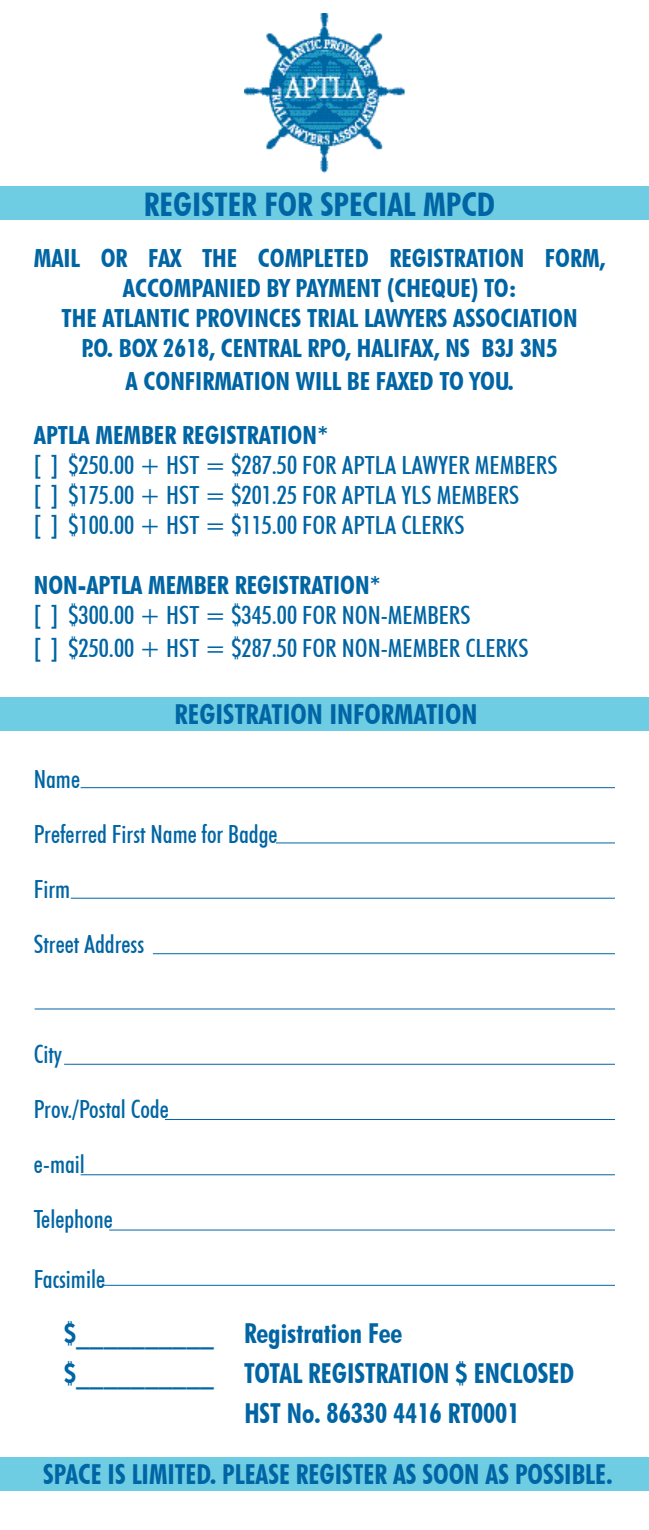
<style>
.page{position:relative;width:649px;height:1530px;background:#fff}
.page>*{position:absolute;margin:0;border:0;box-sizing:border-box;transform-origin:0 0}
.body{font:700 condensed 32.5px "Futura BT";color:#0065a4;scale:1.05 1}
.body-2{font:700 condensed 27.5px "Futura BT";color:#0065a4}
.body-3{font:700 condensed 27.5px "Futura BT";color:#0065a4;scale:1.05 1}
.body-4{font:700 condensed 25px/30px "Futura BT";color:#0065a4;text-align:center;scale:1.05 1}
.body-5{font:500 condensed 25px "Futura BT";color:#0065a4;scale:1.05 1}
.body-6{font:500 condensed 25px "Futura BT";color:#0065a4}
</style>
<div class="page">
<div style="left:0;top:186px;width:648px;height:34px;background:#6fcde3"></div>
<img style="left:245px;top:13px;width:158px;height:159px">
<div style="left:0;top:697px;width:648px;height:33px;background:#6fcde3"></div>
<div style="left:0;top:1458px;width:648px;height:33px;background:#6fcde3"></div>
<hr style="left:80px;top:787px;width:568px;height:1px;background:#0065a4">
<hr style="left:276px;top:843px;width:372px;height:1px;background:#0065a4">
<hr style="left:71px;top:898px;width:577px;height:1px;background:#0065a4">
<hr style="left:153px;top:953px;width:495px;height:1px;background:#0065a4">
<hr style="left:35px;top:1009px;width:613px;height:1px;background:#0065a4">
<hr style="left:64px;top:1064px;width:584px;height:1px;background:#0065a4">
<hr style="left:165px;top:1119px;width:483px;height:1px;background:#0065a4">
<hr style="left:80px;top:1174px;width:568px;height:1px;background:#0065a4">
<hr style="left:109px;top:1230px;width:539px;height:1px;background:#0065a4">
<hr style="left:102px;top:1285px;width:546px;height:1px;background:#0065a4">
<div style="left:615px;top:781px;width:33px;height:515px;background:#fff"></div>
<p class="body" style="left:144px;top:184px;width:336px">REGISTER FOR SPECIAL MPCD</p>
<p class="body-4" style="left:34px;top:243px;width:545px">MAIL OR FAX THE COMPLETED REGISTRATION FORM,<br>ACCOMPANIED BY PAYMENT (CHEQUE) TO:</p>
<p class="body-4" style="left:62px;top:303px;width:492px">THE ATLANTIC PROVINCES TRIAL LAWYERS ASSOCIATION</p>
<p class="body-4" style="left:81px;top:333px;width:454px">P.O. BOX 2618, CENTRAL RPO, HALIFAX, NS B3J 3N5</p>
<p class="body-4" style="left:125px;top:366px;width:371px">A CONFIRMATION WILL BE FAXED TO YOU.</p>
<p class="body-4" style="left:34px;top:420px;width:282px">APTLA MEMBER REGISTRATION*</p>
<p class="body-5" style="left:34px;top:450px;width:499px">[ ] $250.00 + HST = $287.50 FOR APTLA LAWYER MEMBERS</p>
<p class="body-5" style="left:34px;top:480px;width:463px">[ ] $175.00 + HST = $201.25 FOR APTLA YLS MEMBERS</p>
<p class="body-5" style="left:34px;top:510px;width:411px">[ ] $100.00 + HST = $115.00 FOR APTLA CLERKS</p>
<p class="body-4" style="left:34px;top:570px;width:332px">NON-APTLA MEMBER REGISTRATION*</p>
<p class="body-5" style="left:34px;top:600px;width:417px">[ ] $300.00 + HST = $345.00 FOR NON-MEMBERS</p>
<p class="body-5" style="left:34px;top:633px;width:472px">[ ] $250.00 + HST = $287.50 FOR NON-MEMBER CLERKS</p>
<p class="body-3" style="left:174px;top:697px;width:289px">REGISTRATION INFORMATION</p>
<p class="body-6" style="left:34px;top:764px;width:48px">Name</p>
<p class="body-6" style="left:34px;top:819px;width:245px">Preferred First Name for Badge</p>
<p class="body-6" style="left:34px;top:874px;width:38px">Firm</p>
<p class="body-6" style="left:34px;top:929px;width:112px">Street Address</p>
<p class="body-6" style="left:34px;top:1039px;width:30px">City</p>
<p class="body-6" style="left:34px;top:1094px;width:136px">Prov./Postal Code</p>
<p class="body-6" style="left:34px;top:1149px;width:53px">e-mail</p>
<p class="body-6" style="left:34px;top:1204px;width:80px">Telephone</p>
<p class="body-6" style="left:34px;top:1264px;width:73px">Facsimile</p>
<p class="body-2" style="left:64px;top:1316px;width:339px">$__________ Registration Fee</p>
<p class="body-2" style="left:64px;top:1356px;width:511px">$__________ TOTAL REGISTRATION $ ENCLOSED</p>
<p class="body-2" style="left:244px;top:1396px;width:276px">HST No. 86330 4416 RT0001</p>
<p class="body-2" style="left:43px;top:1458px;width:570px">SPACE IS LIMITED. PLEASE REGISTER AS SOON AS POSSIBLE.</p>
</div>
